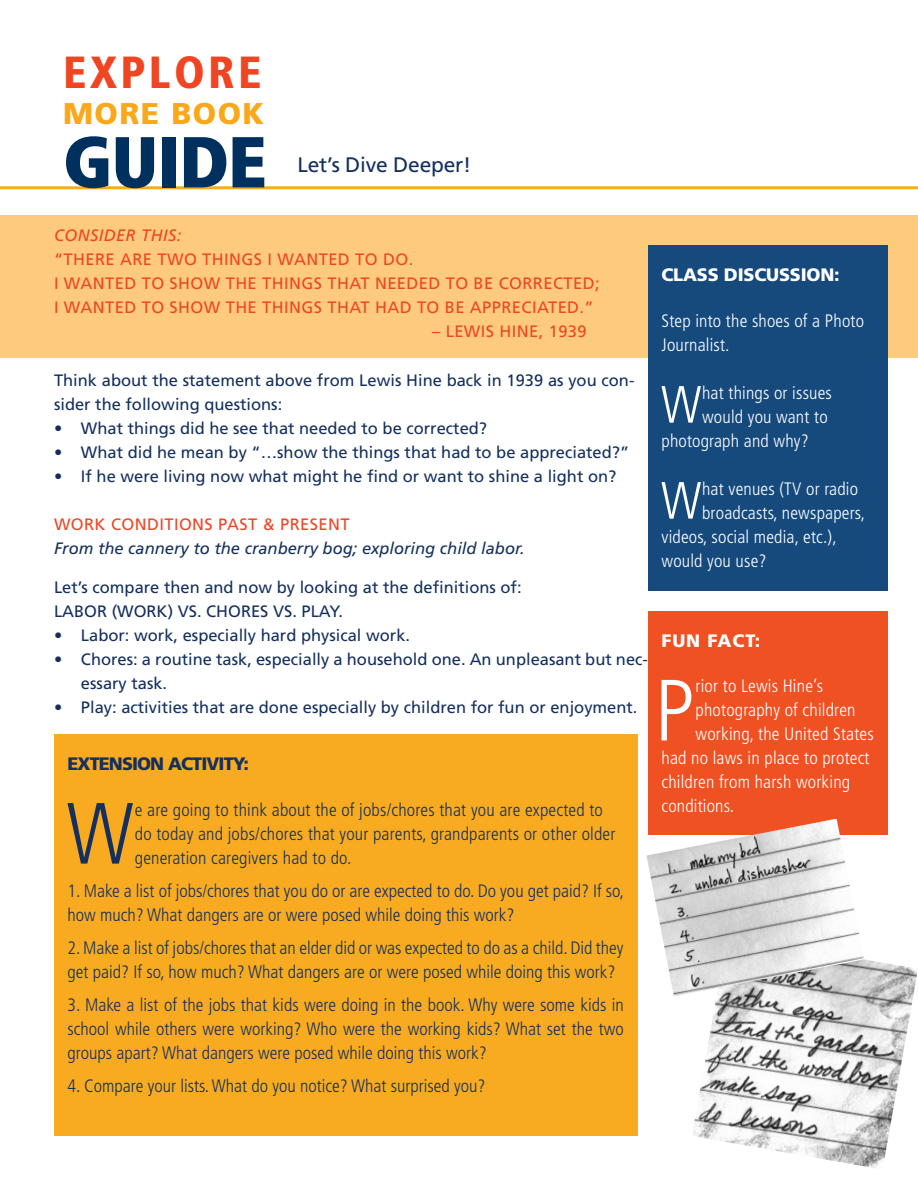
<style>
.page{position:relative;width:918px;height:1188px;background:#fff}
.page>*{position:absolute;margin:0;border:0;box-sizing:border-box;transform-origin:0 0}
.t1{font:300 condensed 86.7px "Frutiger";color:#fff}
.t2{font:300 condensed 86.7px "Frutiger";color:#15305e}
.t3{font:900 condensed 72px "Frutiger";letter-spacing:-.01em;color:#00305e}
.t4{font:300 condensed 52.35px "Frutiger";color:#fff}
.t5{font:900 condensed 45px "Frutiger";letter-spacing:.075em;color:#ef4523}
.t6{font:900 30px "Frutiger";letter-spacing:.05em;color:#faa819}
.t7{font:21px "Frutiger";letter-spacing:-.01em;color:#15305e}
.t8{font:300 condensed 18px/24px "Frutiger";color:#15305e}
.t9{font:300 condensed 18px/24px "Frutiger";letter-spacing:.01em;color:#fff}
.t10{font:900 18px "Frutiger";letter-spacing:-.01em;color:#fff}
.t11{font:900 18px "Frutiger";letter-spacing:-.05em;color:#15305e}
.t12{font:16.5px/24px "Frutiger";color:#15305e}
.t13{font:16.5px/24px "Frutiger";letter-spacing:.025em;color:#ef4523}
.t14{font:italic 16.5px "Frutiger";color:#15305e}
.t15{font:italic 16.5px "Frutiger";letter-spacing:.025em;color:#ef4523}
</style>
<div class="page">
<div style="left:0;top:215px;width:918px;height:143px;background:#feca7e"></div>
<hr style="left:0;top:186px;width:918px;height:3px;background:#f8ab20">
<div style="left:648px;top:245px;width:240px;height:346px;background:#164a7d"></div>
<div style="left:648px;top:611px;width:240px;height:224px;background:#f05123"></div>
<div style="left:54px;top:734px;width:583px;height:402px;background:#f8ab20"></div>
<img style="left:693px;top:959px;width:224px;height:209px">
<img style="left:647px;top:819px;width:217px;height:177px">
<h3 class="t5" style="left:63px;top:46px;width:200px">EXPLORE</h3>
<h3 class="t6" style="left:63px;top:96px;width:203px">MORE BOOK</h3>
<h2 class="t3" style="left:63px;top:118px;width:205px">GUIDE</h2>
<p class="t7" style="left:298px;top:152px;width:175px">Let’s Dive Deeper!</p>
<p class="t15" style="left:54px;top:226px;width:129px">CONSIDER THIS:</p>
<p class="t13" style="left:54px;top:247px;width:547px">“THERE ARE TWO THINGS I WANTED TO DO.<br>I WANTED TO SHOW THE THINGS THAT NEEDED TO BE CORRECTED;<br>I WANTED TO SHOW THE THINGS THAT HAD TO BE APPRECIATED.”</p>
<p class="t13" style="left:432px;top:319px;width:156px">– LEWIS HINE, 1939</p>
<p class="t12" style="left:54px;top:368px;width:582px">Think about the statement above from Lewis Hine back in 1939 as you con&shy;sider the following questions:</p>
<p class="t12" style="left:54px;top:416px;width:435px">• What things did he see that needed to be corrected?</p>
<p class="t12" style="left:54px;top:440px;width:577px">• What did he mean by “…show the things that had to be appreciated?”</p>
<p class="t12" style="left:54px;top:464px;width:564px">• If he were living now what might he find or want to shine a light on?</p>
<p class="t13" style="left:54px;top:512px;width:297px">WORK CONDITIONS PAST &amp; PRESENT</p>
<p class="t14" style="left:54px;top:538px;width:472px">From the cannery to the cranberry bog; exploring child labor.</p>
<p class="t12" style="left:54px;top:575px;width:469px">Let’s compare then and now by looking at the definitions of:<br>LABOR (WORK) VS. CHORES VS. PLAY.</p>
<p class="t12" style="left:54px;top:623px;width:358px">• Labor: work, especially hard physical work.</p>
<p class="t12" style="left:81px;top:647px;width:569px;text-indent:-27px">• Chores: a routine task, especially a household one. An unpleasant but nec&shy;essary task.</p>
<p class="t12" style="left:54px;top:695px;width:585px">• Play: activities that are done especially by children for fun or enjoyment.</p>
<p class="t11" style="left:68px;top:753px;width:183px">EXTENSION ACTIVITY:</p>
<h1 class="t2" style="left:66px;top:784px;width:69px">W</h1>
<p class="t8" style="left:135px;top:798px;width:482px">e are going to think about the of jobs/chores that you are expected to do today and jobs/chores that your parents, grandparents or other older generation caregivers had to do.</p>
<p class="t8" style="left:68px;top:879px;width:558px">1. Make a list of jobs/chores that you do or are expected to do. Do you get paid? If so, how much? What dangers are or were posed while doing this work?</p>
<p class="t8" style="left:68px;top:936px;width:558px">2. Make a list of jobs/chores that an elder did or was expected to do as a child. Did they get paid? If so, how much? What dangers are or were posed while doing this work?</p>
<p class="t8" style="left:68px;top:993px;width:558px;text-align:justify">3. Make a list of the jobs that kids were doing in the book. Why were some kids in school while others were working? Who were the working kids? What set the two groups apart? What dangers were posed while doing this work?</p>
<p class="t8" style="left:68px;top:1074px;width:419px">4. Compare your lists. What do you notice? What surprised you?</p>
<p class="t10" style="left:662px;top:264px;width:180px">CLASS DISCUSSION:</p>
<p class="t9" style="left:662px;top:309px;width:204px">Step into the shoes of a Photo<br>Journalist.</p>
<h3 class="t4" style="left:661px;top:375px;width:42px">W</h3>
<p class="t9" style="left:702px;top:381px;width:131px">hat things or issues</p>
<p class="t9" style="left:702px;top:405px;width:127px">would you want to</p>
<p class="t9" style="left:662px;top:429px;width:149px">photograph and why?</p>
<h3 class="t4" style="left:661px;top:471px;width:42px">W</h3>
<p class="t9" style="left:702px;top:477px;width:157px">hat venues (TV or radio</p>
<p class="t9" style="left:702px;top:501px;width:164px">broadcasts, newspapers,</p>
<p class="t9" style="left:662px;top:525px;width:177px">videos, social media, etc.),</p>
<p class="t9" style="left:662px;top:549px;width:107px">would you use?</p>
<p class="t10" style="left:662px;top:630px;width:100px">FUN FACT:</p>
<h1 class="t1" style="left:655px;top:661px;width:42px">P</h1>
<p class="t9" style="left:696px;top:675px;width:129px">rior to Lewis Hine’s</p>
<p class="t9" style="left:696px;top:699px;width:162px">photography of children</p>
<p class="t9" style="left:696px;top:723px;width:180px">working, the United States</p>
<p class="t9" style="left:662px;top:746px;width:210px">had no laws in place to protect</p>
<p class="t9" style="left:662px;top:770px;width:190px">children from harsh working</p>
<p class="t9" style="left:662px;top:794px;width:74px">conditions.</p>
</div>
